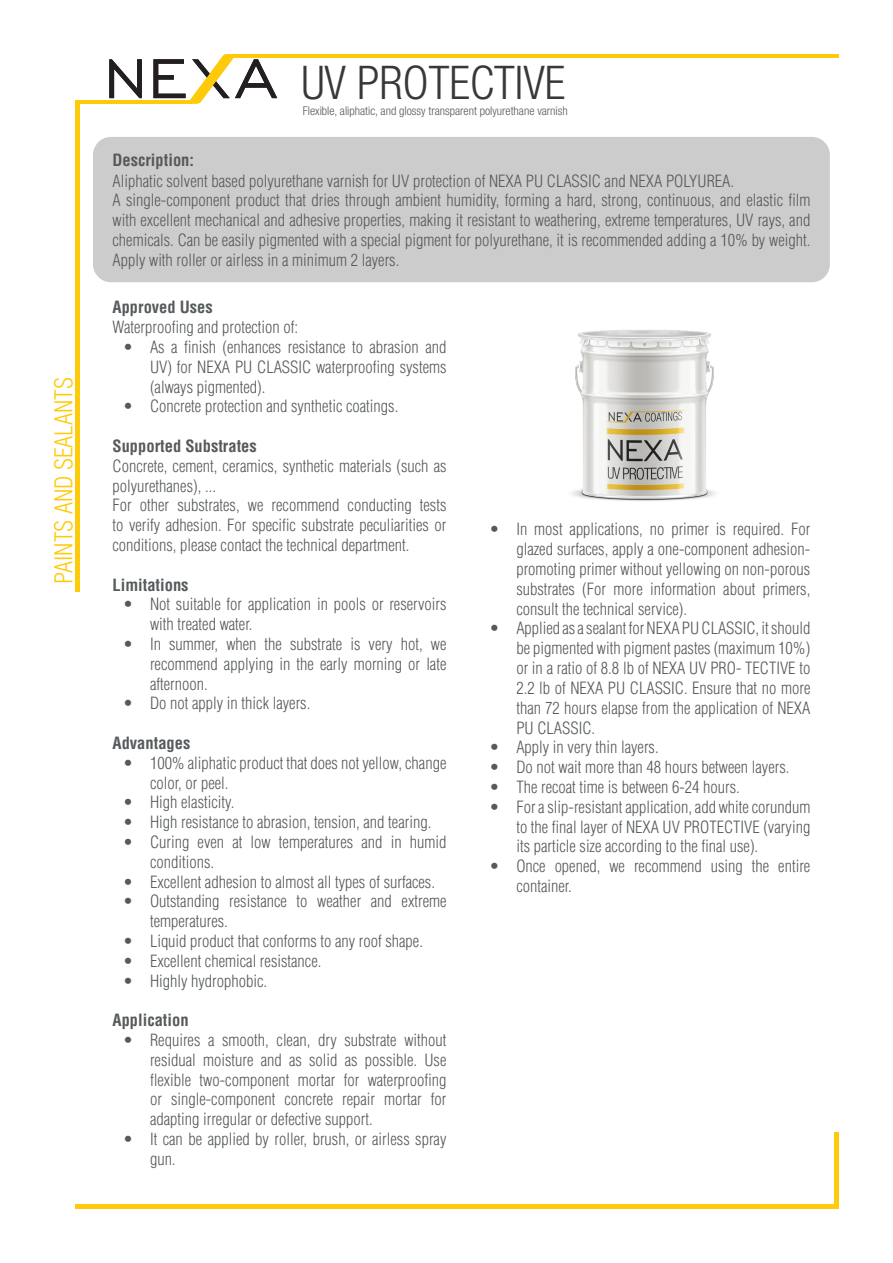
<style>
.page{position:relative;width:893px;height:1263px;background:#fff}
.page>*{position:absolute;margin:0;border:0;box-sizing:border-box;transform-origin:0 0}
.t1{font:300 condensed 46.5px "Helvetica Neue LT Com";color:#373837}
.t2{font:300 condensed 24px "Helvetica LT Std";color:#feca0a}
.t3{font:300 condensed 16.5px/19.8px "Helvetica LT Std";color:#565a5c;text-align:justify}
.t4{font:700 condensed 16.5px "Helvetica LT Std";color:#565a5c}
.t5{font:300 condensed 12px "Helvetica Neue LT Com";color:#565a5c}
</style>
<div class="page">
<div style="left:93px;top:137px;width:737px;height:145px;background:#cdcccc;border-radius:18px"></div>
<img style="left:572px;top:349px;width:144px;height:152px">
<img style="left:575px;top:361px;width:139px;height:34px">
<img style="left:581px;top:348px;width:127px;height:150px">
<img style="left:582px;top:489px;width:125px;height:10px">
<img style="left:578px;top:330px;width:133px;height:18px">
<div style="left:75px;top:1204px;width:764px;height:5px;background:#feca0a"></div>
<div style="left:834px;top:1133px;width:5px;height:76px;background:#feca0a"></div>
<svg style="left:109px;top:59px;width:33px;height:39px"></svg>
<svg style="left:153px;top:54px;width:124px;height:50px"></svg>
<hr style="left:234px;top:54px;width:605px;height:3px;background:#feca0a">
<hr style="left:75px;top:100px;width:116px;height:4px;background:#feca0a">
<div style="left:75px;top:103px;width:5px;height:489px;background:#feca0a"></div>
<p class="t2" style="left:49px;top:584px;width:209px;rotate:-90deg">PAINTS AND SEALANTS</p>
<p class="t1" style="left:301px;top:56px;width:266px">UV PROTECTIVE</p>
<p class="t5" style="left:303px;top:104px;width:266px">Flexible, aliphatic, and glossy transparent polyurethane varnish</p>
<p class="t4" style="left:112px;top:149px;width:83px">Description:</p>
<p class="t3" style="left:112px;top:171px;width:623px">Aliphatic solvent based polyurethane varnish for UV protection of NEXA PU CLASSIC and NEXA POLYUREA.</p>
<p class="t3" style="left:112px;top:190px;width:699px">A single-component product that dries through ambient humidity, forming a hard, strong, continuous, and elastic film with excellent mechanical and adhesive properties, making it resistant to weathering, extreme temperatures, UV rays, and chemicals. Can be easily pigmented with a special pigment for polyurethane, it is recommended adding a 10% by weight.<br>Apply with roller or airless in a minimum 2 layers.</p>
<p class="t4" style="left:112px;top:297px;width:102px">Approved Uses</p>
<p class="t3" style="left:112px;top:317px;width:187px">Waterproofing and protection of:</p>
<p class="t3" style="left:150px;top:337px;width:298px;text-indent:-27px">• As a finish (enhances resistance to abrasion and UV) for NEXA PU CLASSIC waterproofing systems (always pigmented).</p>
<p class="t3" style="left:123px;top:396px;width:277px">• Concrete protection and synthetic coatings.</p>
<p class="t4" style="left:112px;top:436px;width:146px">Supported Substrates</p>
<p class="t3" style="left:112px;top:456px;width:335px">Concrete, cement, ceramics, synthetic materials (such as polyurethanes), ...</p>
<p class="t3" style="left:112px;top:495px;width:335px">For other substrates, we recommend conducting tests to verify adhesion. For specific substrate peculiarities or conditions, please contact the technical department.</p>
<p class="t4" style="left:112px;top:574px;width:78px">Limitations</p>
<p class="t3" style="left:150px;top:594px;width:298px;text-indent:-27px">• Not suitable for application in pools or reservoirs with treated water.</p>
<p class="t3" style="left:150px;top:634px;width:298px;text-indent:-27px">• In summer, when the substrate is very hot, we recommend applying in the early morning or late afternoon.</p>
<p class="t3" style="left:123px;top:693px;width:189px">• Do not apply in thick layers.</p>
<p class="t4" style="left:112px;top:733px;width:79px">Advantages</p>
<p class="t3" style="left:150px;top:753px;width:298px;text-indent:-27px">• 100% aliphatic product that does not yellow, change color, or peel.</p>
<p class="t3" style="left:123px;top:792px;width:113px">• High elasticity.</p>
<p class="t3" style="left:123px;top:812px;width:310px">• High resistance to abrasion, tension, and tearing.</p>
<p class="t3" style="left:150px;top:832px;width:298px;text-indent:-27px">• Curing even at low temperatures and in humid conditions.</p>
<p class="t3" style="left:123px;top:871px;width:313px">• Excellent adhesion to almost all types of surfaces.</p>
<p class="t3" style="left:150px;top:891px;width:298px;text-indent:-27px">• Outstanding resistance to weather and extreme temperatures.</p>
<p class="t3" style="left:123px;top:931px;width:302px">• Liquid product that conforms to any roof shape.</p>
<p class="t3" style="left:123px;top:951px;width:200px">• Excellent chemical resistance.</p>
<p class="t3" style="left:123px;top:970px;width:146px">• Highly hydrophobic.</p>
<p class="t4" style="left:112px;top:1010px;width:78px">Application</p>
<p class="t3" style="left:150px;top:1030px;width:298px;text-indent:-27px">• Requires a smooth, clean, dry substrate without residual moisture and as solid as possible. Use flexible two-component mortar for waterproofing or single-component concrete repair mortar for adapting irregular or defective support.</p>
<p class="t3" style="left:150px;top:1129px;width:298px;text-indent:-27px">• It can be applied by roller, brush, or airless spray gun.</p>
<p class="t3" style="left:516px;top:519px;width:296px;text-indent:-27px">• In most applications, no primer is required. For glazed surfaces, apply a one-component adhesion&shy;promoting primer without yellowing on non-porous substrates (For more information about primers, consult the technical service).</p>
<p class="t3" style="left:516px;top:618px;width:296px;text-indent:-27px">• Applied as a sealant for NEXA PU CLASSIC, it should be pigmented with pigment pastes (maximum 10%) or in a ratio of 8.8 lb of NEXA UV PRO- TECTIVE to 2.2 lb of NEXA PU CLASSIC. Ensure that no more than 72 hours elapse from the application of NEXA PU CLASSIC.</p>
<p class="t3" style="left:489px;top:737px;width:171px">• Apply in very thin layers.</p>
<p class="t3" style="left:489px;top:757px;width:302px">• Do not wait more than 48 hours between layers.</p>
<p class="t3" style="left:489px;top:777px;width:252px">• The recoat time is between 6-24 hours.</p>
<p class="t3" style="left:516px;top:797px;width:296px;text-indent:-27px">• For a slip-resistant application, add white corundum to the final layer of NEXA UV PROTECTIVE (varying its particle size according to the final use).</p>
<p class="t3" style="left:516px;top:856px;width:296px;text-indent:-27px">• Once opened, we recommend using the entire container.</p>
</div>
